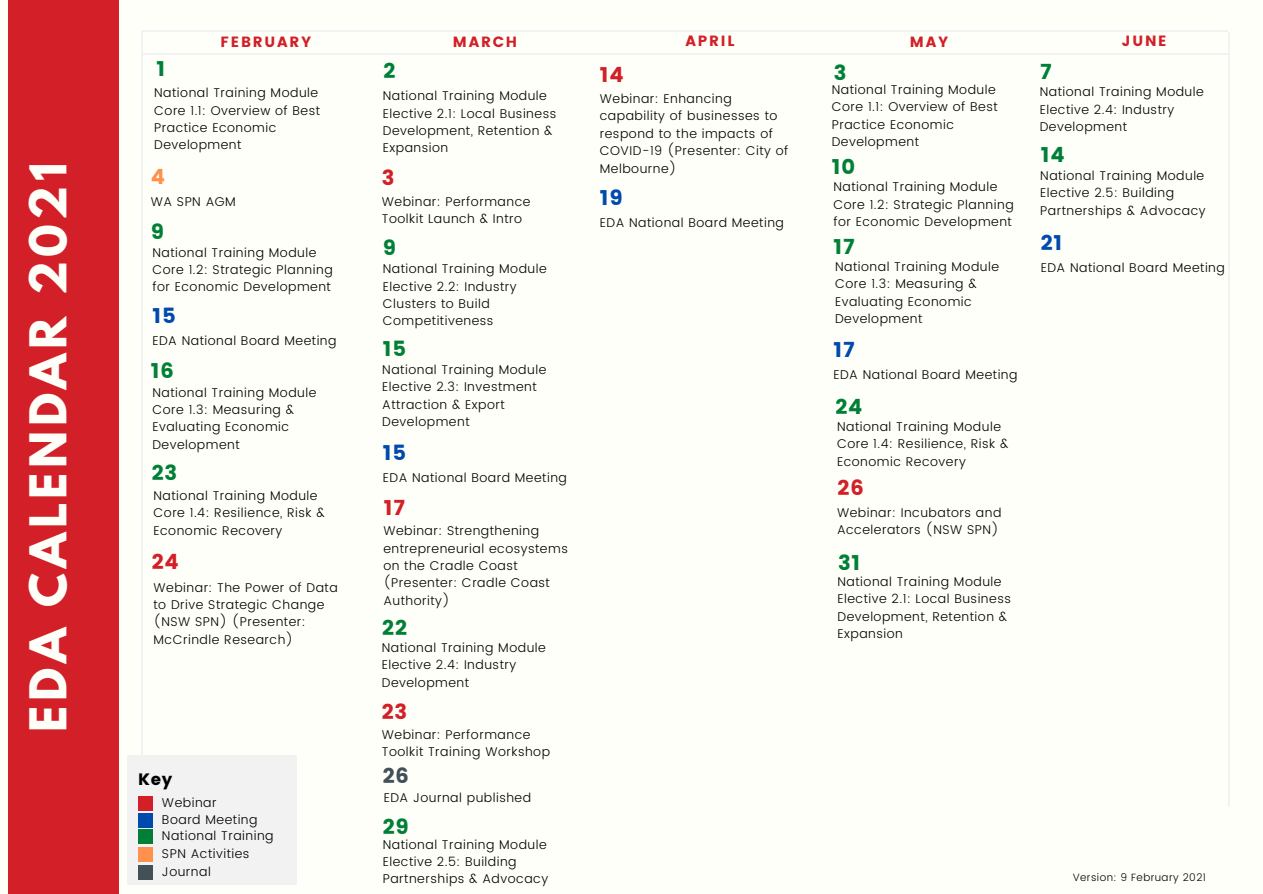
<style>
.page{position:relative;width:1263px;height:894px;background:#fff}
.page>*{position:absolute;margin:0;border:0;box-sizing:border-box;transform-origin:0 0}
.t1{font:700 45px "League Spartan";letter-spacing:.1em;color:#fffff9}
.t2{font:21px "Poppins";letter-spacing:.04em;color:#008037}
.t3{font:21px "Poppins";letter-spacing:.04em;color:#d32028}
.t4{font:21px "Poppins";letter-spacing:.04em;color:#004aad}
.t5{font:21px "Poppins";color:#425158}
.t6{font:21px "Poppins";color:#ff914d}
.t7{font:16.5px "Poppins";color:#000}
.t8{font:14.85px "Poppins";letter-spacing:.12em;color:#d32028}
.t9{font:300 12.6px/17.4px "Poppins";letter-spacing:.04em;color:#000}
.t10{font:300 10.5px "Poppins";letter-spacing:.04em;color:#000}
</style>
<div class="page">
<div style="left:0;top:0;width:1263px;height:893px;background:#fffff9"></div>
<div style="left:8px;top:0;width:111px;height:893px;background:#d32028"></div>
<hr style="left:142px;top:31px;width:1086px;height:1px;background:#f2f2f3">
<hr style="left:142px;top:53px;width:1086px;height:1px;background:#f2f2f3">
<hr style="left:141px;top:32px;width:1px;height:774px;background:#f2f2f3">
<hr style="left:1228px;top:32px;width:1px;height:774px;background:#f2f2f3">
<div style="left:128px;top:755px;width:169px;height:129px;background:#f2f2f3"></div>
<div style="left:139px;top:795px;width:14px;height:15px;background:#d32028"></div>
<div style="left:139px;top:812px;width:14px;height:15px;background:#004aad"></div>
<div style="left:139px;top:829px;width:14px;height:14px;background:#008037"></div>
<div style="left:139px;top:846px;width:14px;height:15px;background:#ff914d"></div>
<div style="left:139px;top:865px;width:14px;height:14px;background:#425158"></div>
<p class="t1" style="left:26px;top:731px;width:570px;rotate:-90deg">EDA CALENDAR 2021</p>
<p class="t8" style="left:221px;top:33px;width:92px">FEBRUARY</p>
<p class="t8" style="left:453px;top:34px;width:66px">MARCH</p>
<p class="t8" style="left:685px;top:32px;width:50px">APRIL</p>
<p class="t8" style="left:910px;top:33px;width:40px">MAY</p>
<p class="t2" style="left:156px;top:56px;width:10px">1</p>
<p class="t9" style="left:154px;top:84px;width:167px">National Training Module<br>Core 1.1: Overview of Best<br>Practice Economic<br>Development</p>
<p class="t6" style="left:151px;top:164px;width:16px">4</p>
<p class="t9" style="left:151px;top:193px;width:87px">WA SPN AGM</p>
<p class="t2" style="left:151px;top:219px;width:15px">9</p>
<p class="t9" style="left:152px;top:243px;width:182px">National Training Module<br>Core 1.2: Strategic Planning for Economic Development</p>
<p class="t4" style="left:152px;top:303px;width:25px">15</p>
<p class="t9" style="left:152px;top:332px;width:186px">EDA National Board Meeting</p>
<p class="t2" style="left:151px;top:358px;width:25px">16</p>
<p class="t9" style="left:152px;top:383px;width:166px">National Training Module<br>Core 1.3: Measuring &amp;<br>Evaluating Economic<br>Development</p>
<p class="t2" style="left:152px;top:460px;width:27px">23</p>
<p class="t9" style="left:154px;top:486px;width:173px">National Training Module<br>Core 1.4: Resilience, Risk &amp;<br>Economic Recovery</p>
<p class="t3" style="left:152px;top:549px;width:29px">24</p>
<p class="t9" style="left:154px;top:578px;width:186px">Webinar: The Power of Data to Drive Strategic Change (NSW SPN) (Presenter:<br>McCrindle Research)</p>
<p class="t7" style="left:138px;top:769px;width:36px">Key</p>
<p class="t9" style="left:162px;top:793px;width:56px">Webinar</p>
<p class="t9" style="left:162px;top:810px;width:97px">Board Meeting</p>
<p class="t9" style="left:162px;top:827px;width:113px">National Training</p>
<p class="t9" style="left:162px;top:844px;width:89px">SPN Activities</p>
<p class="t9" style="left:162px;top:863px;width:50px">Journal</p>
<p class="t2" style="left:383px;top:59px;width:13px">2</p>
<p class="t9" style="left:383px;top:87px;width:175px">National Training Module<br>Elective 2.1: Local Business<br>Development, Retention &amp;<br>Expansion</p>
<p class="t3" style="left:382px;top:166px;width:14px">3</p>
<p class="t9" style="left:382px;top:192px;width:150px">Webinar: Performance<br>Toolkit Launch &amp; Intro</p>
<p class="t2" style="left:383px;top:235px;width:15px">9</p>
<p class="t9" style="left:383px;top:260px;width:166px">National Training Module<br>Elective 2.2: Industry<br>Clusters to Build<br>Competitiveness</p>
<p class="t2" style="left:383px;top:336px;width:25px">15</p>
<p class="t9" style="left:382px;top:360px;width:166px">National Training Module<br>Elective 2.3: Investment<br>Attraction &amp; Export<br>Development</p>
<p class="t4" style="left:383px;top:440px;width:25px">15</p>
<p class="t9" style="left:383px;top:468px;width:186px">EDA National Board Meeting</p>
<p class="t3" style="left:384px;top:495px;width:23px">17</p>
<p class="t9" style="left:383px;top:522px;width:186px">Webinar: Strengthening entrepreneurial ecosystems on the Cradle Coast (Presenter: Cradle Coast<br>Authority)</p>
<p class="t2" style="left:382px;top:615px;width:26px">22</p>
<p class="t9" style="left:382px;top:639px;width:166px">National Training Module<br>Elective 2.4: Industry<br>Development</p>
<p class="t3" style="left:382px;top:699px;width:27px">23</p>
<p class="t9" style="left:382px;top:725px;width:170px">Webinar: Performance<br>Toolkit Training Workshop</p>
<p class="t5" style="left:383px;top:763px;width:28px">26</p>
<p class="t9" style="left:384px;top:788px;width:149px">EDA Journal published</p>
<p class="t2" style="left:383px;top:813px;width:28px">29</p>
<p class="t9" style="left:383px;top:835px;width:167px">National Training Module<br>Elective 2.5: Building<br>Partnerships &amp; Advocacy</p>
<p class="t3" style="left:600px;top:63px;width:25px">14</p>
<p class="t9" style="left:600px;top:90px;width:133px">Webinar: Enhancing</p>
<p class="t9" style="left:600px;top:107px;width:190px">capability of businesses to respond to the impacts of<br>COVID-19 (Presenter: City of<br>Melbourne)</p>
<p class="t4" style="left:600px;top:185px;width:25px">19</p>
<p class="t9" style="left:600px;top:214px;width:186px">EDA National Board Meeting</p>
<p class="t2" style="left:834px;top:60px;width:14px">3</p>
<p class="t9" style="left:832px;top:81px;width:167px">National Training Module<br>Core 1.1: Overview of Best<br>Practice Economic<br>Development</p>
<p class="t2" style="left:832px;top:154px;width:25px">10</p>
<p class="t9" style="left:833px;top:178px;width:182px">National Training Module<br>Core 1.2: Strategic Planning for Economic Development</p>
<p class="t2" style="left:833px;top:234px;width:23px">17</p>
<p class="t9" style="left:835px;top:258px;width:166px">National Training Module<br>Core 1.3: Measuring &amp;<br>Evaluating Economic<br>Development</p>
<p class="t4" style="left:833px;top:337px;width:23px">17</p>
<p class="t9" style="left:833px;top:366px;width:186px">EDA National Board Meeting</p>
<p class="t2" style="left:835px;top:394px;width:29px">24</p>
<p class="t9" style="left:837px;top:418px;width:173px">National Training Module<br>Core 1.4: Resilience, Risk &amp;<br>Economic Recovery</p>
<p class="t3" style="left:837px;top:475px;width:28px">26</p>
<p class="t9" style="left:837px;top:503px;width:166px">Webinar: Incubators and<br>Accelerators (NSW SPN)</p>
<p class="t2" style="left:838px;top:550px;width:24px">31</p>
<p class="t9" style="left:837px;top:572px;width:175px">National Training Module<br>Elective 2.1: Local Business<br>Development, Retention &amp;<br>Expansion</p>
<p class="t8" style="left:1122px;top:32px;width:47px">JUNE</p>
<p class="t2" style="left:1040px;top:59px;width:13px">7</p>
<p class="t9" style="left:1040px;top:83px;width:166px">National Training Module<br>Elective 2.4: Industry<br>Development</p>
<p class="t2" style="left:1041px;top:143px;width:25px">14</p>
<p class="t9" style="left:1040px;top:167px;width:167px">National Training Module<br>Elective 2.5: Building<br>Partnerships &amp; Advocacy</p>
<p class="t4" style="left:1041px;top:230px;width:23px">21</p>
<p class="t9" style="left:1041px;top:259px;width:186px">EDA National Board Meeting</p>
<p class="t10" style="left:1073px;top:871px;width:135px">Version: 9 February 2021</p>
</div>
